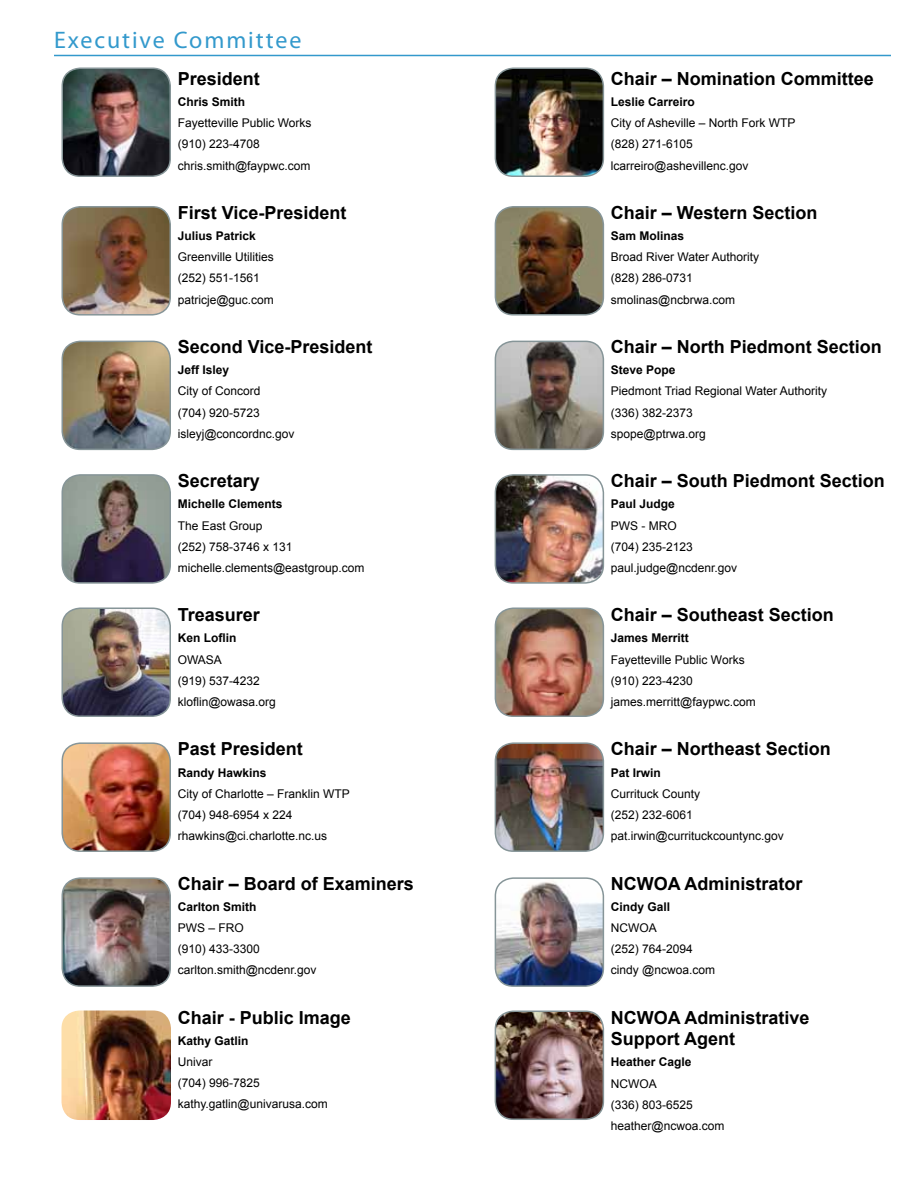
<style>
.page{position:relative;width:918px;height:1188px;background:#fff}
.page>*{position:absolute;margin:0;border:0;box-sizing:border-box;transform-origin:0 0}
.t1{font:24px "Myriad Pro";letter-spacing:.08em;color:#39c}
.t2{font:700 18px/21.6px "Arial";color:#000}
.t3{font:12px/21.1px "Arial";color:#000}
.t4{font:700 12px "Arial";color:#000}
</style>
<div class="page">
<img style="left:62px;top:745px;width:108px;height:106px">
<div style="left:62px;top:742px;width:109px;height:110px;border:2px solid #869598;border-radius:18px"></div>
<img style="left:62px;top:608px;width:108px;height:108px">
<div style="left:62px;top:608px;width:109px;height:109px;border:2px solid #869598;border-radius:18px"></div>
<img style="left:495px;top:878px;width:108px;height:108px">
<div style="left:495px;top:877px;width:109px;height:110px;border:2px solid #869598;border-radius:18px"></div>
<img style="left:495px;top:68px;width:108px;height:108px">
<div style="left:495px;top:68px;width:109px;height:109px;border:2px solid #869598;border-radius:18px"></div>
<img style="left:62px;top:68px;width:108px;height:108px">
<div style="left:62px;top:68px;width:109px;height:109px;border:2px solid #869598;border-radius:18px"></div>
<img style="left:62px;top:1011px;width:109px;height:109px">
<img style="left:62px;top:879px;width:108px;height:107px">
<div style="left:62px;top:877px;width:109px;height:110px;border:2px solid #869598;border-radius:18px"></div>
<img style="left:62px;top:207px;width:108px;height:108px">
<div style="left:62px;top:206px;width:109px;height:110px;border:2px solid #869598;border-radius:18px"></div>
<img style="left:62px;top:341px;width:108px;height:108px">
<div style="left:62px;top:341px;width:109px;height:109px;border:2px solid #869598;border-radius:18px"></div>
<img style="left:62px;top:475px;width:108px;height:108px">
<div style="left:62px;top:474px;width:109px;height:110px;border:2px solid #869598;border-radius:18px"></div>
<img style="left:495px;top:207px;width:108px;height:108px">
<div style="left:495px;top:206px;width:109px;height:110px;border:2px solid #869598;border-radius:18px"></div>
<img style="left:495px;top:341px;width:108px;height:108px">
<div style="left:495px;top:341px;width:109px;height:109px;border:2px solid #869598;border-radius:18px"></div>
<img style="left:495px;top:475px;width:108px;height:108px">
<div style="left:495px;top:474px;width:109px;height:110px;border:2px solid #869598;border-radius:18px"></div>
<img style="left:495px;top:608px;width:108px;height:108px">
<div style="left:495px;top:608px;width:109px;height:109px;border:2px solid #869598;border-radius:18px"></div>
<img style="left:495px;top:744px;width:108px;height:107px">
<div style="left:495px;top:742px;width:109px;height:110px;border:2px solid #869598;border-radius:18px"></div>
<img style="left:495px;top:1011px;width:108px;height:108px">
<div style="left:495px;top:1011px;width:109px;height:109px;border:2px solid #869598;border-radius:18px"></div>
<hr style="left:54px;top:55px;width:837px;height:1px;background:#39c">
<h1 class="t1" style="left:54px;top:25px;width:249px">Executive Committee</h1>
<h2 class="t2" style="left:178px;top:68px;width:84px">President</h2>
<p class="t4" style="left:178px;top:94px;width:69px">Chris Smith</p>
<p class="t3" style="left:178px;top:113px;width:135px">Fayetteville Public Works (910) 223-4708 chris.smith@faypwc.com</p>
<h2 class="t2" style="left:178px;top:202px;width:170px">First Vice-President</h2>
<p class="t4" style="left:178px;top:228px;width:80px">Julius Patrick</p>
<p class="t3" style="left:178px;top:247px;width:98px">Greenville Utilities (252) 551-1561 patricje@guc.com</p>
<h2 class="t2" style="left:178px;top:337px;width:196px">Second Vice-President</h2>
<p class="t4" style="left:178px;top:362px;width:53px">Jeff Isley</p>
<p class="t3" style="left:178px;top:381px;width:118px">City of Concord<br>(704) 920-5723 isleyj@concordnc.gov</p>
<h2 class="t2" style="left:178px;top:471px;width:84px">Secretary</h2>
<p class="t4" style="left:178px;top:496px;width:106px">Michelle Clements</p>
<p class="t3" style="left:178px;top:515px;width:188px">The East Group<br>(252) 758-3746 x 131 michelle.clements@eastgroup.com</p>
<h2 class="t2" style="left:178px;top:605px;width:84px">Treasurer</h2>
<p class="t4" style="left:178px;top:630px;width:60px">Ken Loflin</p>
<p class="t3" style="left:178px;top:649px;width:100px">OWASA<br>(919) 537-4232 kloflin@owasa.org</p>
<h2 class="t2" style="left:178px;top:739px;width:127px">Past President</h2>
<p class="t4" style="left:178px;top:764px;width:90px">Randy Hawkins</p>
<p class="t3" style="left:178px;top:783px;width:174px">City of Charlotte – Franklin WTP (704) 948-6954 x 224 rhawkins@ci.charlotte.nc.us</p>
<h2 class="t2" style="left:178px;top:873px;width:238px">Chair – Board of Examiners</h2>
<p class="t4" style="left:178px;top:898px;width:80px">Carlton Smith</p>
<p class="t3" style="left:178px;top:917px;width:140px">PWS – FRO<br>(910) 433-3300 carlton.smith@ncdenr.gov</p>
<h2 class="t2" style="left:178px;top:1007px;width:175px">Chair - Public Image</h2>
<p class="t4" style="left:178px;top:1033px;width:72px">Kathy Gatlin</p>
<p class="t3" style="left:178px;top:1051px;width:152px">Univar<br>(704) 996-7825 kathy.gatlin@univarusa.com</p>
<h2 class="t2" style="left:611px;top:68px;width:265px">Chair – Nomination Committee</h2>
<p class="t4" style="left:611px;top:94px;width:86px">Leslie Carreiro</p>
<p class="t3" style="left:611px;top:113px;width:186px">City of Asheville – North Fork WTP (828) 271-6105 lcarreiro@ashevillenc.gov</p>
<h2 class="t2" style="left:611px;top:202px;width:208px">Chair – Western Section</h2>
<p class="t4" style="left:611px;top:228px;width:75px">Sam Molinas</p>
<p class="t3" style="left:611px;top:247px;width:150px">Broad River Water Authority (828) 286-0731 smolinas@ncbrwa.com</p>
<h2 class="t2" style="left:611px;top:337px;width:273px">Chair – North Piedmont Section</h2>
<p class="t4" style="left:611px;top:362px;width:66px">Steve Pope</p>
<p class="t3" style="left:611px;top:381px;width:218px">Piedmont Triad Regional Water Authority (336) 382-2373<br>spope@ptrwa.org</p>
<h2 class="t2" style="left:611px;top:471px;width:276px">Chair – South Piedmont Section</h2>
<p class="t4" style="left:611px;top:496px;width:66px">Paul Judge</p>
<p class="t3" style="left:611px;top:515px;width:128px">PWS - MRO<br>(704) 235-2123 paul.judge@ncdenr.gov</p>
<h2 class="t2" style="left:611px;top:605px;width:225px">Chair – Southeast Section</h2>
<p class="t4" style="left:611px;top:630px;width:80px">James Merritt</p>
<p class="t3" style="left:611px;top:649px;width:146px">Fayetteville Public Works (910) 223-4230 james.merritt@faypwc.com</p>
<h2 class="t2" style="left:611px;top:739px;width:222px">Chair – Northeast Section</h2>
<p class="t4" style="left:611px;top:764px;width:52px">Pat Irwin</p>
<p class="t3" style="left:611px;top:783px;width:174px">Currituck County<br>(252) 232-6061 pat.irwin@currituckcountync.gov</p>
<h2 class="t2" style="left:611px;top:873px;width:193px">NCWOA Administrator</h2>
<p class="t4" style="left:611px;top:898px;width:61px">Cindy Gall</p>
<p class="t3" style="left:611px;top:917px;width:106px">NCWOA<br>(252) 764-2094 cindy @ncwoa.com</p>
<h2 class="t2" style="left:611px;top:1007px;width:200px">NCWOA Administrative<br>Support Agent</h2>
<p class="t4" style="left:611px;top:1054px;width:82px">Heather Cagle</p>
<p class="t3" style="left:611px;top:1073px;width:115px">NCWOA<br>(336) 803-6525 heather@ncwoa.com</p>
</div>
